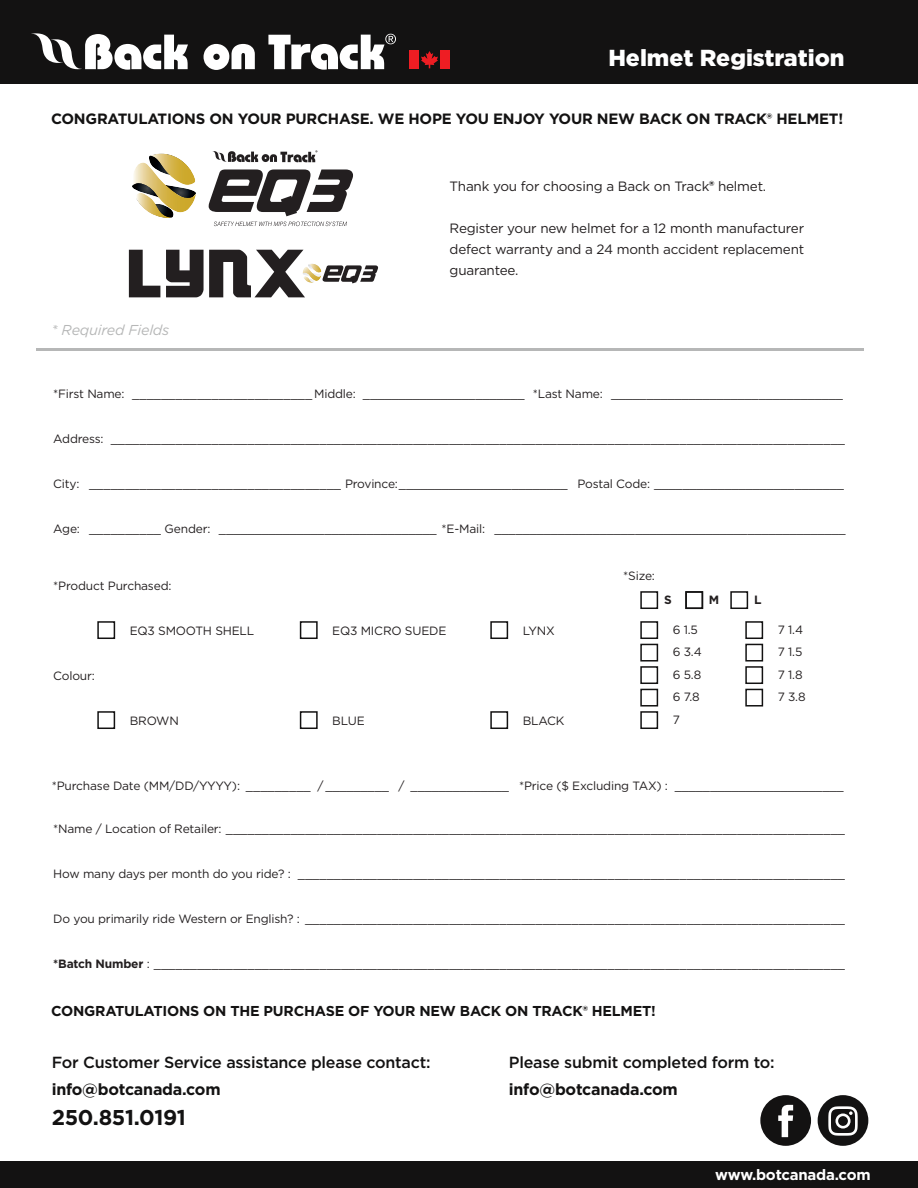
<style>
.page{position:relative;width:918px;height:1188px;background:#fff}
.page>*{position:absolute;margin:0;border:0;box-sizing:border-box;transform-origin:0 0}
.t1{font:900 23.1px "Gotham";color:#fff}
.t2{font:700 21.45px "Gotham";letter-spacing:-.015em;color:#131212}
.t3{font:500 16.05px "Gotham";letter-spacing:-.015em;color:#131212}
.t4{font:700 16.05px "Gotham";letter-spacing:-.015em;color:#131212}
.t5{font:700 15px "Gotham";letter-spacing:-.015em;color:#131212}
.t6{font:700 15px "Gotham";letter-spacing:-.015em;color:#fff}
.t7{font:700 14.4px "Gotham";letter-spacing:-.015em;color:#131212}
.t8{font:italic 14.4px "Gotham";letter-spacing:-.015em;color:#b6b7b7}
.t9{font:13.5px/21px "Gotham";letter-spacing:-.015em;color:#231f20;text-align:justify}
.t10{font:12px/22.5px "Gotham";letter-spacing:-.015em;color:#231f20}
.t11{font:700 12px "Gotham";color:#231f20}
.s1{font-weight:700;font-size:14.4px;color:#131212}
.s2{font-weight:700}
</style>
<div class="page">
<div style="left:0;top:0;width:918px;height:83px;background:#131212"></div>
<div style="left:0;top:1162px;width:918px;height:26px;background:#131212"></div>
<svg style="left:31px;top:33px;width:157px;height:37px"></svg>
<svg style="left:204px;top:44px;width:51px;height:26px"></svg>
<svg style="left:268px;top:34px;width:128px;height:36px"></svg>
<hr style="left:36px;top:348px;width:827px;height:3px;background:#b6b7b7">
<div style="left:760px;top:1095px;width:51px;height:51px;background:#131212;border-radius:50%"></div>
<svg style="left:778px;top:1105px;width:15px;height:32px"></svg>
<div style="left:818px;top:1095px;width:50px;height:51px;background:#131212;border-radius:50%"></div>
<svg style="left:828px;top:1106px;width:30px;height:30px"></svg>
<div style="left:410px;top:50px;width:9px;height:19px;background:#ee1d23"></div>
<div style="left:441px;top:50px;width:9px;height:19px;background:#ee1d23"></div>
<svg style="left:421px;top:51px;width:17px;height:17px"></svg>
<svg style="left:214px;top:222px;width:133px;height:4px"></svg>
<svg style="left:212px;top:150px;width:105px;height:13px"></svg>
<svg style="left:209px;top:169px;width:144px;height:47px"></svg>
<svg style="left:132px;top:154px;width:64px;height:64px"></svg>
<div style="left:97px;top:621px;width:18px;height:18px;border:2px solid #131212"></div>
<div style="left:300px;top:621px;width:18px;height:18px;border:2px solid #131212"></div>
<div style="left:490px;top:621px;width:18px;height:18px;border:2px solid #131212"></div>
<div style="left:640px;top:621px;width:18px;height:18px;border:2px solid #131212"></div>
<div style="left:640px;top:591px;width:18px;height:18px;border:2px solid #131212"></div>
<div style="left:685px;top:591px;width:18px;height:18px;border:2px solid #131212"></div>
<div style="left:730px;top:591px;width:18px;height:18px;border:2px solid #131212"></div>
<div style="left:640px;top:644px;width:18px;height:18px;border:2px solid #131212"></div>
<div style="left:640px;top:666px;width:18px;height:18px;border:2px solid #131212"></div>
<div style="left:640px;top:689px;width:18px;height:18px;border:2px solid #131212"></div>
<div style="left:640px;top:711px;width:18px;height:18px;border:2px solid #131212"></div>
<div style="left:745px;top:621px;width:18px;height:18px;border:2px solid #131212"></div>
<div style="left:745px;top:644px;width:18px;height:18px;border:2px solid #131212"></div>
<div style="left:745px;top:666px;width:18px;height:18px;border:2px solid #131212"></div>
<div style="left:745px;top:689px;width:18px;height:18px;border:2px solid #131212"></div>
<div style="left:97px;top:711px;width:18px;height:18px;border:2px solid #131212"></div>
<div style="left:300px;top:711px;width:18px;height:18px;border:2px solid #131212"></div>
<div style="left:490px;top:711px;width:18px;height:18px;border:2px solid #131212"></div>
<svg style="left:129px;top:250px;width:31px;height:47px"></svg>
<svg style="left:166px;top:250px;width:212px;height:47px"></svg>
<h1 class="t1" style="left:608px;top:48px;width:238px">Helmet Registration</h1>
<p class="t5" style="left:51px;top:112px;width:794px">CONGRATULATIONS ON YOUR PURCHASE. WE HOPE YOU ENJOY YOUR NEW BACK ON TRACK® HELMET!</p>
<p class="t8" style="left:52px;top:323px;width:119px">* Required Fields</p>
<p class="t9" style="left:450px;top:176px;width:318px">Thank you for choosing a Back on Track<span class="s1">®</span> helmet.</p>
<p class="t9" style="left:450px;top:218px;width:356px">Register your new helmet for a 12 month manufacturer defect warranty and a 24 month accident replacement guarantee.</p>
<p class="t10" style="left:53px;top:383px;width:791px">*First Name: _________________________ Middle: _______________________ *Last Name: _________________________________</p>
<p class="t10" style="left:53px;top:428px;width:793px">Address: ______________________________________________________________________________________________________</p>
<p class="t10" style="left:53px;top:473px;width:792px">City: ___________________________________ Province:________________________ Postal Code: ___________________________</p>
<p class="t10" style="left:53px;top:518px;width:794px">Age: __________ Gender: _______________________________ *E-Mail: __________________________________________________</p>
<p class="t10" style="left:53px;top:575px;width:120px">*Product Purchased:</p>
<p class="t10" style="left:130px;top:620px;width:126px">EQ3 SMOOTH SHELL</p>
<p class="t10" style="left:623px;top:565px;width:33px">*Size:</p>
<p class="t11" style="left:664px;top:594px;width:9px">S</p>
<p class="t11" style="left:709px;top:594px;width:12px">M</p>
<p class="t11" style="left:754px;top:594px;width:9px">L</p>
<p class="t10" style="left:332px;top:620px;width:116px">EQ3 MICRO SUEDE</p>
<p class="t10" style="left:523px;top:620px;width:34px">LYNX</p>
<p class="t10" style="left:673px;top:619px;width:27px">6 1.5</p>
<p class="t10" style="left:53px;top:665px;width:43px">Colour:</p>
<p class="t10" style="left:130px;top:710px;width:51px">BROWN</p>
<p class="t10" style="left:332px;top:710px;width:34px">BLUE</p>
<p class="t10" style="left:523px;top:710px;width:43px">BLACK</p>
<p class="t10" style="left:673px;top:641px;width:30px">6 3.4<br>6 5.8<br>6 7.8<br>7</p>
<p class="t10" style="left:778px;top:619px;width:29px">7 1.4<br>7 1.5<br>7 1.8<br>7 3.8</p>
<p class="t10" style="left:52px;top:775px;width:793px">*Purchase Date (MM/DD/YYYY): _________ / _________ / ______________ *Price ($ Excluding TAX) : ________________________</p>
<p class="t10" style="left:53px;top:818px;width:793px">*Name / Location of Retailer: ______________________________________________________________________________________</p>
<p class="t10" style="left:53px;top:863px;width:793px">How many days per month do you ride? : ____________________________________________________________________________</p>
<p class="t10" style="left:53px;top:908px;width:793px">Do you primarily ride Western or English? : ___________________________________________________________________________</p>
<p class="t10" style="left:53px;top:953px;width:793px"><span class="s2">*Batch Number</span> : ________________________________________________________________________________________________</p>
<p class="t7" style="left:51px;top:1004px;width:606px">CONGRATULATIONS ON THE PURCHASE OF YOUR NEW BACK ON TRACK® HELMET!</p>
<h3 class="t3" style="left:52px;top:1055px;width:380px">For Customer Service assistance please contact:</h3>
<h3 class="t4" style="left:52px;top:1082px;width:170px">info@botcanada.com</h3>
<h2 class="t2" style="left:52px;top:1108px;width:136px">250.851.0191</h2>
<h3 class="t3" style="left:509px;top:1055px;width:267px">Please submit completed form to:</h3>
<h3 class="t4" style="left:509px;top:1082px;width:170px">info@botcanada.com</h3>
<p class="t6" style="left:715px;top:1168px;width:157px">www.botcanada.com</p>
</div>
